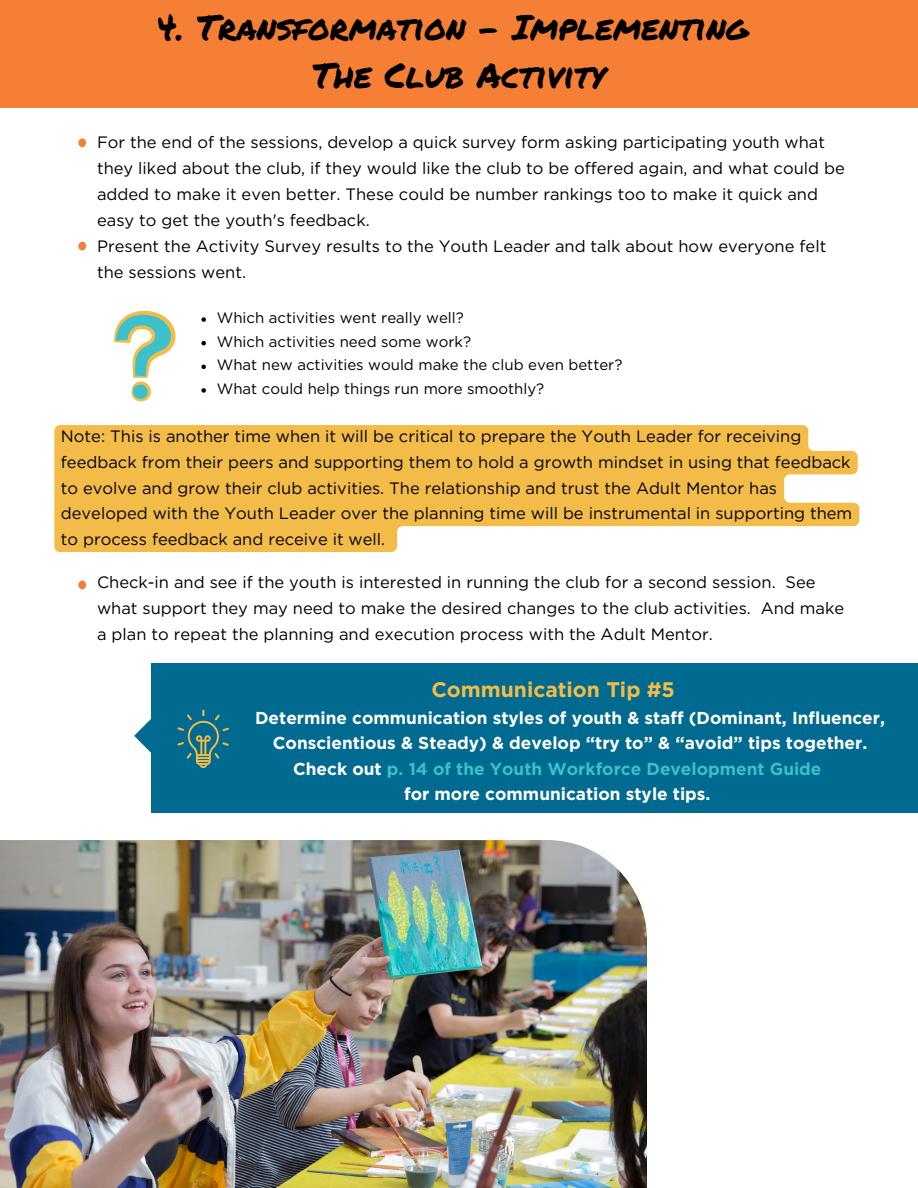
<style>
.page{position:relative;width:918px;height:1188px;background:#fff}
.page>*{position:absolute;margin:0;border:0;box-sizing:border-box;transform-origin:0 0}
.t1{font:34.65px "Permanent Marker";color:#000}
.t2{font:700 21px "Gotham";color:#f3bc48}
.t3{font:700 17.25px/24.8px "Gotham";color:#fff;text-align:center}
.t4{font:700 17.25px/24.8px "Gotham";color:#3ac1cc;text-align:center}
.t5{font:16.5px/25.8px "Gotham";color:#000}
.t6{font:15px "Gotham";color:#000}
.s1{color:#fff}
</style>
<div class="page">
<div style="left:0;top:0;width:918px;height:108px;background:#f57f34"></div>
<svg style="left:114px;top:310px;width:62px;height:92px"></svg>
<svg style="left:78px;top:581px;width:8px;height:8px"></svg>
<svg style="left:78px;top:242px;width:8px;height:9px"></svg>
<svg style="left:78px;top:138px;width:8px;height:9px"></svg>
<svg style="left:54px;top:425px;width:805px;height:127px;background:#f4c663"></svg>
<svg style="left:201px;top:317px;width:5px;height:5px"></svg>
<svg style="left:201px;top:341px;width:5px;height:4px"></svg>
<svg style="left:201px;top:365px;width:5px;height:4px"></svg>
<svg style="left:201px;top:388px;width:5px;height:5px"></svg>
<img style="left:0;top:840px;width:647px;height:348px">
<svg style="left:134px;top:719px;width:17px;height:34px"></svg>
<div style="left:151px;top:664px;width:767px;height:149px;background:#006a90"></div>
<svg style="left:177px;top:710px;width:52px;height:58px"></svg>
<p class="t1" style="left:156px;top:2px;width:594px">4. Transformation - Implementing</p>
<p class="t1" style="left:313px;top:50px;width:294px">The Club Activity</p>
<p class="t5" style="left:97px;top:130px;width:749px">For the end of the sessions, develop a quick survey form asking participating youth what they liked about the club, if they would like the club to be offered again, and what could be added to make it even better. These could be number rankings too to make it quick and easy to get the youth's feedback.</p>
<p class="t5" style="left:97px;top:234px;width:731px">Present the Activity Survey results to the Youth Leader and talk about how everyone felt the sessions went.</p>
<p class="t6" style="left:217px;top:311px;width:249px">Which activities went really well?</p>
<p class="t6" style="left:217px;top:335px;width:256px">Which activities need some work?</p>
<p class="t6" style="left:217px;top:358px;width:407px">What new activities would make the club even better?</p>
<p class="t6" style="left:217px;top:382px;width:329px">What could help things run more smoothly?</p>
<p class="t5" style="left:61px;top:424px;width:793px">Note: This is another time when it will be critical to prepare the Youth Leader for receiving feedback from their peers and supporting them to hold a growth mindset in using that feedback to evolve and grow their club activities. The relationship and trust the Adult Mentor has developed with the Youth Leader over the planning time will be instrumental in supporting them to process feedback and receive it well.</p>
<p class="t5" style="left:97px;top:571px;width:749px">Check-in and see if the youth is interested in running the club for a second session. See what support they may need to make the desired changes to the club activities. And make a plan to repeat the planning and execution process with the Adult Mentor.</p>
<p class="t2" style="left:431px;top:680px;width:245px">Communication Tip #5</p>
<p class="t3" style="left:255px;top:706px;width:631px">Determine communication styles of youth &amp; staff (Dominant, Influencer,<br>Conscientious &amp; Steady) &amp; develop “try to” &amp; “avoid” tips together.</p>
<p class="t4" style="left:293px;top:758px;width:530px"><span class="s1">Check out</span> p. 14 of the Youth Workforce Development Guide <span class="s1">for more communication style tips.</span></p>
</div>
